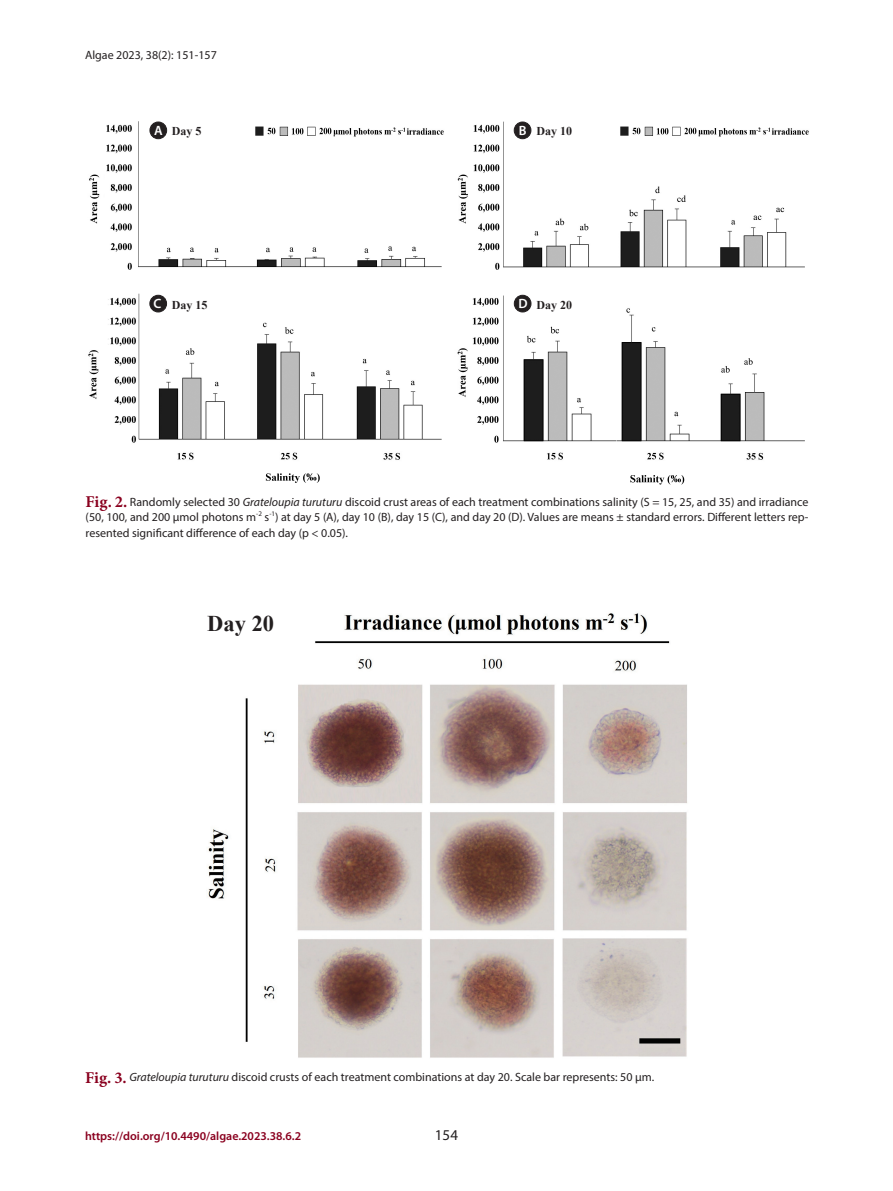
<style>
.page{position:relative;width:893px;height:1191px;background:#fff}
.page>*{position:absolute;margin:0;border:0;box-sizing:border-box;transform-origin:0 0}
.t1{font:700 22.5px "Times New Roman";color:#231f20}
.t2{font:15px "Myriad Pro";color:#231f20}
.t3{font:600 13.5px "Myriad Pro";color:#fff}
.테이블_이미지_캡션{font:12px/15.8px "Myriad Pro";color:#231f20}
.t4{font:600 12px "Myriad Pro";color:#8a011f}
.t5{font:700 12px "Times New Roman";color:#231f20}
.테이블_이미지_캡션-2{font:7.05px "Myriad Pro";color:#231f20}
.s1{font-family:"Minion Pro";font-weight:700;font-size:16.5px;color:#8a011f}
.s2{font-style:italic}
</style>
<div class="page">
<img style="left:88px;top:121px;width:717px;height:364px">
<div style="left:150px;top:122px;width:17px;height:17px;background:#231f20;border-radius:50%"></div>
<div style="left:150px;top:122px;width:17px;height:17px;border:1px solid #231f20;border-radius:50%"></div>
<div style="left:514px;top:122px;width:17px;height:17px;background:#231f20;border-radius:50%"></div>
<div style="left:514px;top:122px;width:17px;height:17px;border:1px solid #231f20;border-radius:50%"></div>
<div style="left:150px;top:295px;width:17px;height:17px;background:#231f20;border-radius:50%"></div>
<div style="left:150px;top:295px;width:17px;height:17px;border:1px solid #231f20;border-radius:50%"></div>
<div style="left:514px;top:295px;width:17px;height:17px;background:#231f20;border-radius:50%"></div>
<div style="left:514px;top:295px;width:17px;height:17px;border:1px solid #231f20;border-radius:50%"></div>
<img style="left:254px;top:125px;width:191px;height:13px">
<img style="left:619px;top:125px;width:190px;height:13px">
<img style="left:206px;top:613px;width:481px;height:445px">
<p class="테이블_이미지_캡션" style="left:85px;top:47px;width:133px">Algae 2023, 38(2): 151-157</p>
<p class="t3" style="left:154px;top:122px;width:10px">A</p>
<p class="t5" style="left:172px;top:123px;width:31px">Day 5</p>
<p class="t3" style="left:519px;top:122px;width:9px">B</p>
<p class="t5" style="left:537px;top:123px;width:37px">Day 10</p>
<p class="t3" style="left:154px;top:295px;width:9px">C</p>
<p class="t5" style="left:172px;top:296px;width:37px">Day 15</p>
<p class="t3" style="left:518px;top:295px;width:11px">D</p>
<p class="t5" style="left:537px;top:296px;width:37px">Day 20</p>
<p class="테이블_이미지_캡션" style="left:86px;top:493px;width:724px"><span class="s1">Fig. 2.</span> Randomly selected 30 <span class="s2">Grateloupia turuturu</span> discoid crust areas of each treatment combinations salinity (S = 15, 25, and 35) and irradiance (50, 100, and 200 μmol photons m</p>
<p class="테이블_이미지_캡션-2" style="left:256px;top:509px;width:7px">-2</p>
<p class="테이블_이미지_캡션-2" style="left:269px;top:509px;width:7px">-1</p>
<p class="테이블_이미지_캡션" style="left:86px;top:509px;width:724px;text-indent:189px">) at day 5 (A), day 10 (B), day 15 (C), and day 20 (D). Values are means ± standard errors. Different letters rep&shy;resented significant difference of each day (p &lt; 0.05).</p>
<p class="테이블_이미지_캡션" style="left:265px;top:509px;width:6px">s</p>
<p class="t1" style="left:207px;top:607px;width:68px">Day 20</p>
<p class="테이블_이미지_캡션" style="left:85px;top:1069px;width:570px"><span class="s1">Fig. 3.</span> <span class="s2">Grateloupia turuturu</span> discoid crusts of each treatment combinations at day 20. Scale bar represents: 50 μm.</p>
<p class="t4" style="left:85px;top:1128px;width:218px">https://doi.org/10.4490/algae.2023.38.6.2</p>
<p class="t2" style="left:435px;top:1125px;width:25px">154</p>
</div>
